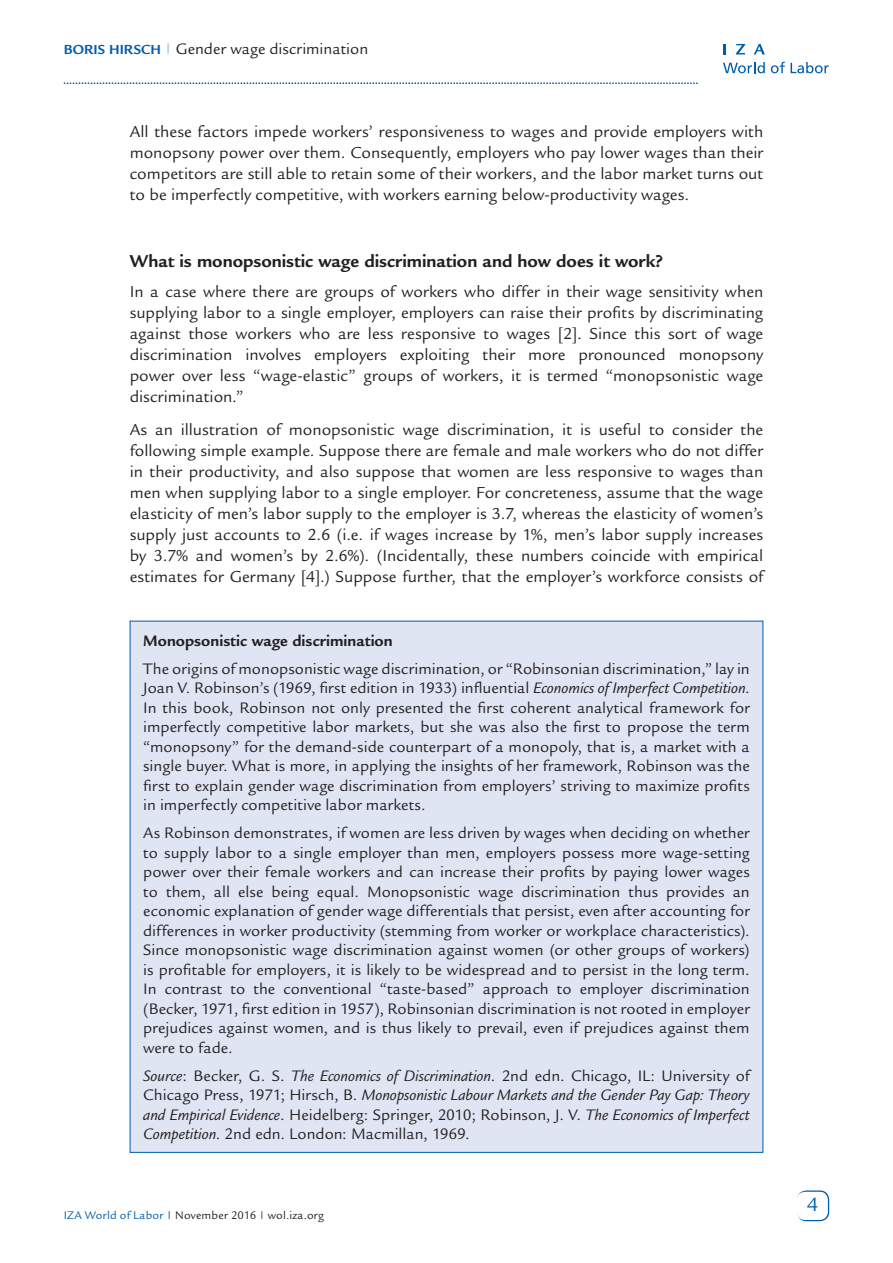
<style>
.page{position:relative;width:893px;height:1263px;background:#fff}
.page>*{position:absolute;margin:0;border:0;box-sizing:border-box;transform-origin:0 0}
.t1{font:21px "Legacy Sans Std";color:#015dab}
.t2{font:700 18.75px "Legacy Sans Std";letter-spacing:-.005em;color:#231f20}
.t3{font:17.25px/21px "Legacy Sans Std";color:#231f20;text-align:justify}
.t4{font:16.5px/19.5px "Legacy Sans Std";letter-spacing:.005em;color:#231f20;text-align:justify}
.t5{font:italic 16.5px/19.5px "Legacy Sans Std";letter-spacing:-.005em;color:#231f20;text-align:justify}
.t6{font:700 16.5px "Legacy Sans Std";color:#231f20}
.t7{font:12px "Legacy Sans Std";letter-spacing:.02em;color:#231f20}
.s1{font-weight:700;font-size:14.25px;color:#015dab}
.s2{font-style:italic}
.s3{font-style:normal}
.s4{color:#015dab}
</style>
<div class="page">
<div style="left:797px;top:1190px;width:32px;height:31px;border:2px solid #015dab;border-radius:9px"></div>
<div style="left:797px;top:1192px;width:31px;height:28px;background:#fff;border-radius:9px"></div>
<svg style="left:64px;top:82px;width:634px;height:2px"></svg>
<svg style="left:723px;top:62px;width:42px;height:11px"></svg>
<svg style="left:771px;top:62px;width:14px;height:11px"></svg>
<svg style="left:791px;top:62px;width:38px;height:11px"></svg>
<svg style="left:723px;top:44px;width:3px;height:10px"></svg>
<svg style="left:736px;top:44px;width:9px;height:10px"></svg>
<svg style="left:754px;top:44px;width:11px;height:10px"></svg>
<div style="left:130px;top:621px;width:633px;height:531px;background:#e0e5f3"></div>
<p class="t4" style="left:64px;top:39px;width:306px"><span class="s1">Boris Hirsch</span> <sup>|</sup> Gender wage discrimination</p>
<p class="t3" style="left:130px;top:122px;width:635px">All these factors impede workers’ responsiveness to wages and provide employers with monopsony power over them. Consequently, employers who pay lower wages than their competitors are still able to retain some of their workers, and the labor market turns out to be imperfectly competitive, with workers earning below-productivity wages.</p>
<p class="t2" style="left:130px;top:250px;width:535px">What is monopsonistic wage discrimination and how does it work?</p>
<p class="t3" style="left:130px;top:281px;width:635px">In a case where there are groups of workers who differ in their wage sensitivity when supplying labor to a single employer, employers can raise their profits by discriminating against those workers who are less responsive to wages [2]. Since this sort of wage discrimination involves employers exploiting their more pronounced monopsony power over less “wage-elastic” groups of workers, it is termed “monopsonistic wage discrimination.”</p>
<p class="t3" style="left:130px;top:420px;width:635px">As an illustration of monopsonistic wage discrimination, it is useful to consider the following simple example. Suppose there are female and male workers who do not differ in their productivity, and also suppose that women are less responsive to wages than men when supplying labor to a single employer. For concreteness, assume that the wage elasticity of men’s labor supply to the employer is 3.7, whereas the elasticity of women’s supply just accounts to 2.6 (i.e. if wages increase by 1%, men’s labor supply increases by 3.7% and women’s by 2.6%). (Incidentally, these numbers coincide with empirical estimates for Germany [4].) Suppose further, that the employer’s workforce consists of</p>
<p class="t6" style="left:143px;top:631px;width:251px">Monopsonistic wage discrimination</p>
<p class="t4" style="left:143px;top:659px;width:608px">The origins of monopsonistic wage discrimination, or “Robinsonian discrimination,” lay in Joan V. Robinson’s (1969, first edition in 1933) influential <span class="s2">Economics of Imperfect Competition</span>.<br>In this book, Robinson not only presented the first coherent analytical framework for imperfectly competitive labor markets, but she was also the first to propose the term “monopsony” for the demand-side counterpart of a monopoly, that is, a market with a single buyer. What is more, in applying the insights of her framework, Robinson was the first to explain gender wage discrimination from employers’ striving to maximize profits in imperfectly competitive labor markets.</p>
<p class="t4" style="left:143px;top:823px;width:608px">As Robinson demonstrates, if women are less driven by wages when deciding on whether to supply labor to a single employer than men, employers possess more wage-setting power over their female workers and can increase their profits by paying lower wages to them, all else being equal. Monopsonistic wage discrimination thus provides an economic explanation of gender wage differentials that persist, even after accounting for differences in worker productivity (stemming from worker or workplace characteristics).<br>Since monopsonistic wage discrimination against women (or other groups of workers) is profitable for employers, it is likely to be widespread and to persist in the long term.<br>In contrast to the conventional “taste-based” approach to employer discrimination (Becker, 1971, first edition in 1957), Robinsonian discrimination is not rooted in employer prejudices against women, and is thus likely to prevail, even if prejudices against them were to fade.</p>
<p class="t5" style="left:143px;top:1066px;width:608px">Source<span class="s3">: Becker, G. S.</span> The Economics of Discrimination<span class="s3">. 2nd edn. Chicago, IL: University of Chicago Press, 1971; Hirsch, B.</span> Monopsonistic Labour Markets and the Gender Pay Gap: Theory and Empirical Evidence<span class="s3">. Heidelberg: Springer, 2010; Robinson, J. V.</span> The Economics of Imperfect Competition<span class="s3">. 2nd edn. London: Macmillan, 1969.</span></p>
<p class="t7" style="left:64px;top:1208px;width:262px"><span class="s4">IZA World of Labor</span> <sup>|</sup> November 2016 <sup>|</sup> wol.iza.org</p>
<p class="t1" style="left:807px;top:1192px;width:13px">4</p>
</div>
